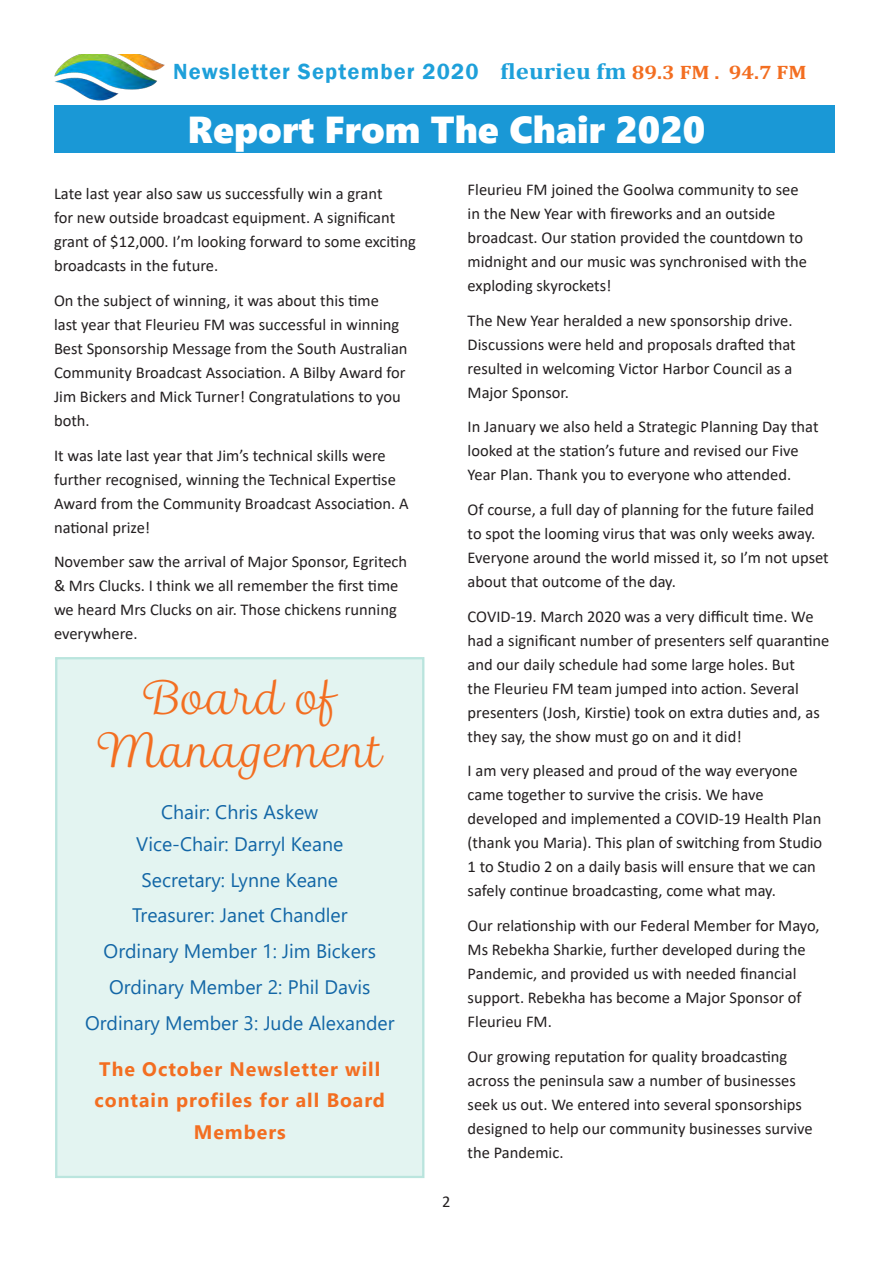
<style>
.page{position:relative;width:893px;height:1263px;background:#fff}
.page>*{position:absolute;margin:0;border:0;box-sizing:border-box;transform-origin:0 0}
.t1{font:45px/52.5px "Madre Script";color:#f36e21;text-align:center}
.t2{font:37.5px "Segoe UI Black";color:#fff}
.t3{font:600 22.5px "Franklin Gothic";letter-spacing:.05em;color:#1ea0da}
.t4{font:19.5px "Segoe UI";color:#1266a6}
.t5{font:700 19.5px/31.5px "Segoe UI";letter-spacing:.05em;color:#f36e21;text-align:center}
.Main_Paragraph{font:16.5px/24px "Calibri";color:#231f20}
.s1{font-family:"Cambria";font-weight:700}
.s2{font-family:"Cambria";font-weight:700;font-size:19.5px;color:#f36e21}
</style>
<div class="page">
<div style="left:54px;top:106px;width:781px;height:47px;background:#1a98d6"></div>
<div style="left:55px;top:657px;width:369px;height:521px;background:#e3f4f1"></div>
<img style="left:54px;top:54px;width:111px;height:46px">
<p class="t3" style="left:173px;top:58px;width:635px">Newsletter September 2020 <span class="s1">fleurieu fm</span> <span class="s2">89.3 FM . 94.7 FM</span></p>
<p class="t2" style="left:188px;top:102px;width:519px">Report From The Chair 2020</p>
<p class="Main_Paragraph" style="left:54px;top:181px;width:363px">Late last year also saw us successfully win a grant<br>for new outside broadcast equipment. A significant grant of $12,000. I’m looking forward to some exciting broadcasts in the future.</p>
<p class="Main_Paragraph" style="left:54px;top:288px;width:355px">On the subject of winning, it was about this time<br>last year that Fleurieu FM was successful in winning Best Sponsorship Message from the South Australian Community Broadcast Association. A Bilby Award for Jim Bickers and Mick Turner! Congratulations to you both.</p>
<p class="Main_Paragraph" style="left:54px;top:443px;width:356px">It was late last year that Jim’s technical skills were further recognised, winning the Technical Expertise Award from the Community Broadcast Association. A national prize!</p>
<p class="Main_Paragraph" style="left:54px;top:549px;width:355px">November saw the arrival of Major Sponsor, Egritech &amp; Mrs Clucks. I think we all remember the first time we heard Mrs Clucks on air. Those chickens running everywhere.</p>
<p class="Main_Paragraph" style="left:468px;top:177px;width:341px">Fleurieu FM joined the Goolwa community to see in the New Year with fireworks and an outside broadcast. Our station provided the countdown to midnight and our music was synchronised with the exploding skyrockets!</p>
<p class="Main_Paragraph" style="left:468px;top:308px;width:330px">The New Year heralded a new sponsorship drive.<br>Discussions were held and proposals drafted that resulted in welcoming Victor Harbor Council as a Major Sponsor.</p>
<p class="Main_Paragraph" style="left:468px;top:414px;width:352px">In January we also held a Strategic Planning Day that looked at the station’s future and revised our Five<br>Year Plan. Thank you to everyone who attended.</p>
<p class="Main_Paragraph" style="left:468px;top:497px;width:363px">Of course, a full day of planning for the future failed to spot the looming virus that was only weeks away.<br>Everyone around the world missed it, so I’m not upset about that outcome of the day.</p>
<p class="Main_Paragraph" style="left:468px;top:604px;width:363px">COVID-19. March 2020 was a very difficult time. We had a significant number of presenters self quarantine and our daily schedule had some large holes. But<br>the Fleurieu FM team jumped into action. Several presenters (Josh, Kirstie) took on extra duties and, as they say, the show must go on and it did!</p>
<p class="Main_Paragraph" style="left:468px;top:758px;width:356px">I am very pleased and proud of the way everyone came together to survive the crisis. We have developed and implemented a COVID-19 Health Plan (thank you Maria). This plan of switching from Studio 1 to Studio 2 on a daily basis will ensure that we can safely continue broadcasting, come what may.</p>
<p class="Main_Paragraph" style="left:468px;top:913px;width:354px">Our relationship with our Federal Member for Mayo, Ms Rebekha Sharkie, further developed during the Pandemic, and provided us with needed financial support. Rebekha has become a Major Sponsor of Fleurieu FM.</p>
<p class="Main_Paragraph" style="left:468px;top:1044px;width:347px">Our growing reputation for quality broadcasting across the peninsula saw a number of businesses seek us out. We entered into several sponsorships designed to help our community businesses survive the Pandemic.</p>
<p class="t1" style="left:98px;top:672px;width:285px">Board of<br>Management</p>
<p class="t4" style="left:161px;top:794px;width:159px">Chair: Chris Askew</p>
<p class="t4" style="left:136px;top:825px;width:209px">Vice-Chair: Darryl Keane</p>
<p class="t4" style="left:141px;top:861px;width:198px">Secretary: Lynne Keane</p>
<p class="t4" style="left:132px;top:897px;width:217px">Treasurer: Janet Chandler</p>
<p class="t4" style="left:104px;top:933px;width:274px">Ordinary Member 1: Jim Bickers</p>
<p class="t4" style="left:109px;top:968px;width:263px">Ordinary Member 2: Phil Davis</p>
<p class="t4" style="left:85px;top:1004px;width:311px">Ordinary Member 3: Jude Alexander</p>
<p class="t5" style="left:94px;top:1052px;width:292px">The October Newsletter will contain profiles for all Board<br>Members</p>
<p class="Main_Paragraph" style="left:442px;top:1189px;width:10px">2</p>
</div>
